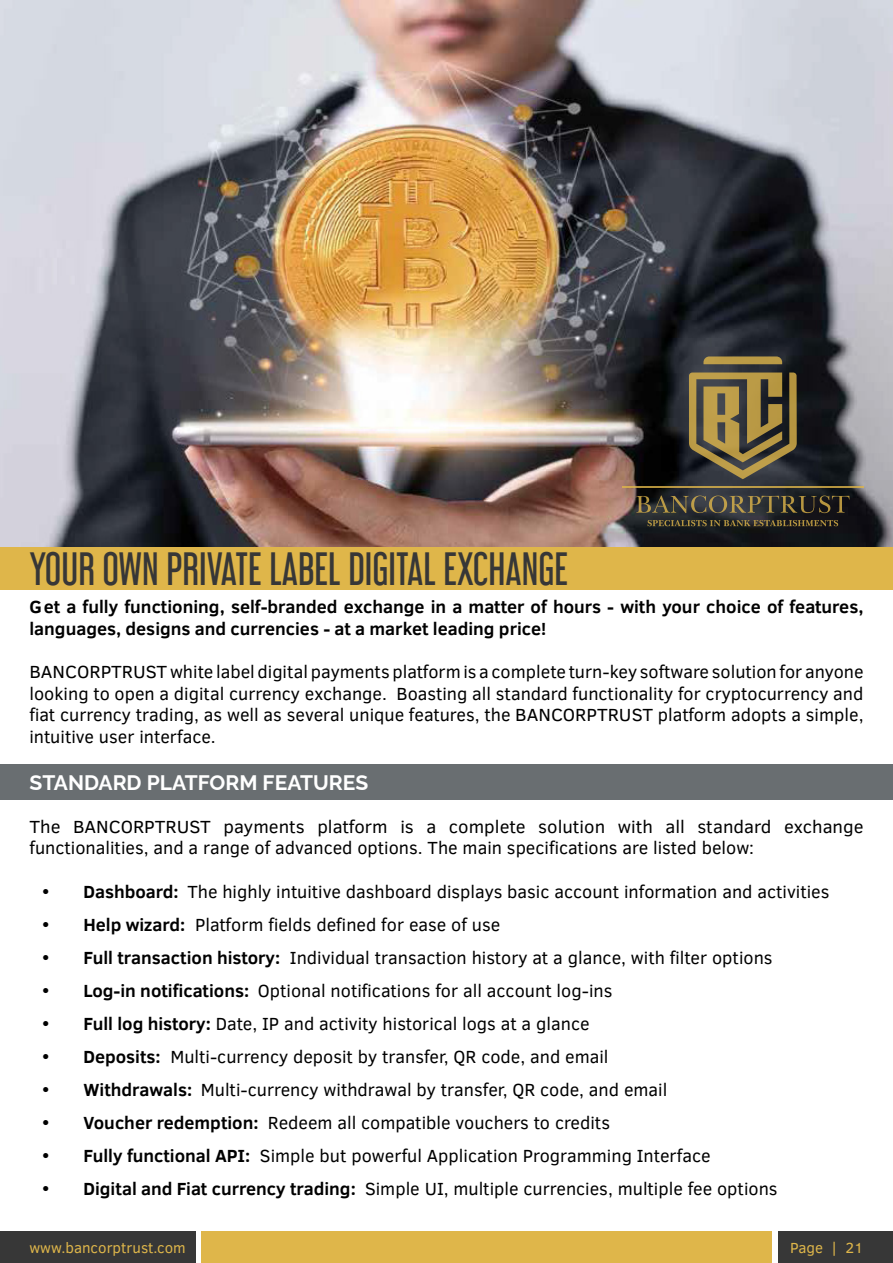
<style>
.page{position:relative;width:893px;height:1263px;background:#fff}
.page>*{position:absolute;margin:0;border:0;box-sizing:border-box;transform-origin:0 0}
.t1{font:40.95px "Libel Suit Rg";color:#373737}
.t2{font:700 21px "Raleway";color:#fff}
.t3{font:18px/21.6px "Clear Sans";color:#000;text-align:justify}
.t4{font:700 18px/21.6px "Clear Sans";color:#000}
.t5{font:15px "Clear Sans";color:#dfb64a}
.s1{font-weight:700}
</style>
<div class="page">
<div style="left:0;top:1231px;width:893px;height:32px;background:#dfb64a"></div>
<svg style="left:195px;top:1231px;width:5px;height:32px"></svg>
<div style="left:0;top:1231px;width:195px;height:32px;background:#373737"></div>
<div style="left:773px;top:1231px;width:104px;height:32px;background:#fefefe"></div>
<div style="left:778px;top:1231px;width:115px;height:32px;background:#373737"></div>
<div style="left:0;top:764px;width:893px;height:35px;background:#696e71"></div>
<img style="left:0;top:0;width:892px;height:548px">
<div style="left:0;top:548px;width:893px;height:42px;background:#dfb64a"></div>
<svg style="left:689px;top:372px;width:108px;height:107px;background:#79693f"></svg>
<svg style="left:703px;top:356px;width:79px;height:8px"></svg>
<svg style="left:648px;top:520px;width:190px;height:6px"></svg>
<svg style="left:636px;top:495px;width:213px;height:18px;background:#4a4434"></svg>
<hr style="left:622px;top:486px;width:241px;height:2px;background:#dfb64a">
<h1 class="t1" style="left:29px;top:535px;width:540px">YOUR OWN PRIVATE LABEL DIGITAL EXCHANGE</h1>
<p class="t4" style="left:29px;top:595px;width:835px">Get a fully functioning, self-branded exchange in a matter of hours - with your choice of features, languages, designs and currencies - at a market leading price!</p>
<p class="t3" style="left:29px;top:661px;width:836px">BANCORPTRUST white label digital payments platform is a complete turn-key software solution for anyone looking to open a digital currency exchange. Boasting all standard functionality for cryptocurrency and fiat currency trading, as well as several unique features, the BANCORPTRUST platform adopts a simple, intuitive user interface.</p>
<p class="t2" style="left:29px;top:765px;width:340px">STANDARD PLATFORM FEATURES</p>
<p class="t3" style="left:29px;top:816px;width:836px">The BANCORPTRUST payments platform is a complete solution with all standard exchange functionalities, and a range of advanced options. The main specifications are listed below:</p>
<p class="t3" style="left:42px;top:880px;width:789px"><span class="s1">• Dashboard:</span> The highly intuitive dashboard displays basic account information and activities</p>
<p class="t3" style="left:42px;top:913px;width:459px"><span class="s1">• Help wizard:</span> Platform fields defined for ease of use</p>
<p class="t3" style="left:42px;top:946px;width:732px"><span class="s1">• Full transaction history:</span> Individual transaction history at a glance, with filter options</p>
<p class="t3" style="left:42px;top:979px;width:571px"><span class="s1">• Log-in notifications:</span> Optional notifications for all account log-ins</p>
<p class="t3" style="left:42px;top:1012px;width:549px"><span class="s1">• Full log history:</span> Date, IP and activity historical logs at a glance</p>
<p class="t3" style="left:42px;top:1045px;width:568px"><span class="s1">• Deposits:</span> Multi-currency deposit by transfer, QR code, and email</p>
<p class="t3" style="left:42px;top:1078px;width:626px"><span class="s1">• Withdrawals:</span> Multi-currency withdrawal by transfer, QR code, and email</p>
<p class="t3" style="left:42px;top:1111px;width:569px"><span class="s1">• Voucher redemption:</span> Redeem all compatible vouchers to credits</p>
<p class="t3" style="left:42px;top:1144px;width:670px"><span class="s1">• Fully functional API:</span> Simple but powerful Application Programming Interface</p>
<p class="t3" style="left:42px;top:1177px;width:737px"><span class="s1">• Digital and Fiat currency trading:</span> Simple UI, multiple currencies, multiple fee options</p>
<p class="t5" style="left:29px;top:1237px;width:158px">www.bancorptrust.com</p>
<p class="t5" style="left:790px;top:1237px;width:75px">Page | 21</p>
</div>
